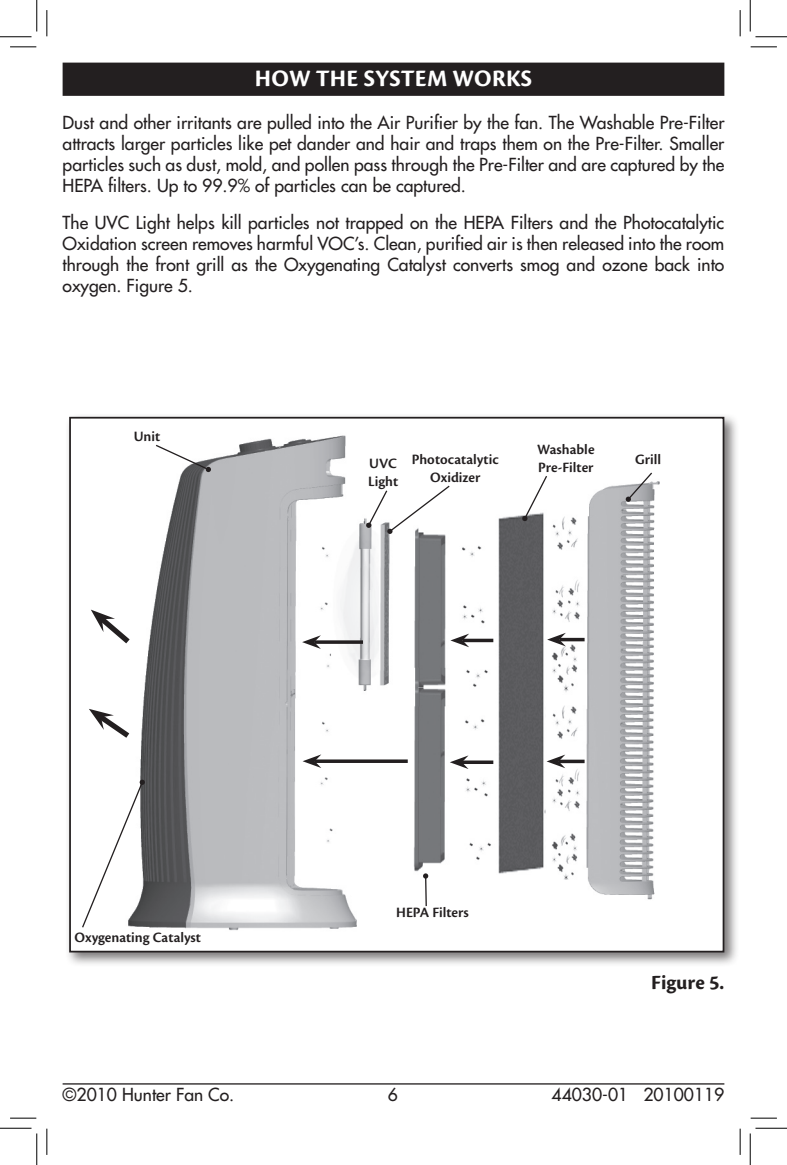
<style>
.page{position:relative;width:787px;height:1165px;background:#fff}
.page>*{position:absolute;margin:0;border:0;box-sizing:border-box;transform-origin:0 0}
.t1{font:700 24.5px "Cronos Pro";letter-spacing:.015em;color:#fff}
.t2{font:700 21px "Cronos Pro";color:#231f20}
.t3{font:500 17.5px/21px "Futura Std";color:#231f20;text-align:justify}
.t4{font:600 14.88px/17.8px "Cronos Pro";color:#231f20}
</style>
<div class="page">
<hr style="left:63px;top:1083px;width:661px;height:1px;background:#231f20">
<div style="left:63px;top:63px;width:660px;height:32px;background:#231f20"></div>
<div style="left:63px;top:63px;width:661px;height:33px;border:2px solid #231f20"></div>
<div style="left:65px;top:413px;width:674px;height:554px;background:#231f20;opacity:.6"></div>
<div style="left:70px;top:418px;width:653px;height:533px;background:#fff"></div>
<img style="left:140px;top:435px;width:520px;height:496px">
<div style="left:69px;top:417px;width:655px;height:535px;border:2px solid #231f20"></div>
<hr style="left:559px;top:638px;width:25px;height:3px;background:#231f20">
<svg style="left:547px;top:633px;width:19px;height:13px"></svg>
<svg style="left:565px;top:759px;width:19px;height:4px"></svg>
<svg style="left:546px;top:754px;width:19px;height:14px"></svg>
<svg style="left:321px;top:759px;width:87px;height:4px"></svg>
<svg style="left:302px;top:754px;width:19px;height:14px"></svg>
<svg style="left:321px;top:640px;width:42px;height:4px"></svg>
<svg style="left:302px;top:635px;width:19px;height:14px"></svg>
<svg style="left:91px;top:609px;width:39px;height:35px"></svg>
<svg style="left:89px;top:709px;width:41px;height:29px"></svg>
<svg style="left:625px;top:471px;width:28px;height:31px"></svg>
<svg style="left:522px;top:474px;width:26px;height:47px"></svg>
<svg style="left:154px;top:443px;width:57px;height:29px"></svg>
<svg style="left:423px;top:873px;width:5px;height:34px"></svg>
<svg style="left:366px;top:484px;width:85px;height:50px"></svg>
<svg style="left:82px;top:779px;width:63px;height:150px"></svg>
<hr style="left:462px;top:639px;width:31px;height:3px;background:#231f20">
<svg style="left:450px;top:633px;width:19px;height:14px"></svg>
<svg style="left:468px;top:760px;width:25px;height:4px"></svg>
<svg style="left:450px;top:755px;width:18px;height:14px"></svg>
<svg style="left:10px;top:47px;width:26px;height:1px"></svg>
<svg style="left:750px;top:47px;width:27px;height:1px"></svg>
<svg style="left:10px;top:1118px;width:26px;height:1px"></svg>
<svg style="left:750px;top:1118px;width:27px;height:1px"></svg>
<svg style="left:47px;top:10px;width:1px;height:26px"></svg>
<svg style="left:47px;top:1128px;width:1px;height:27px"></svg>
<svg style="left:740px;top:10px;width:1px;height:26px"></svg>
<svg style="left:740px;top:1128px;width:1px;height:27px"></svg>
<hr style="left:0;top:36px;width:32px;height:1px;background:#000">
<hr style="left:755px;top:36px;width:32px;height:1px;background:#000">
<hr style="left:0;top:1128px;width:32px;height:1px;background:#000">
<hr style="left:755px;top:1128px;width:32px;height:1px;background:#000">
<hr style="left:36px;top:0;width:1px;height:32px;background:#000">
<hr style="left:36px;top:1133px;width:1px;height:32px;background:#000">
<hr style="left:750px;top:0;width:1px;height:32px;background:#000">
<hr style="left:750px;top:1133px;width:1px;height:32px;background:#000">
<h1 class="t1" style="left:255px;top:64px;width:279px">HOW THE SYSTEM WORKS</h1>
<p class="t3" style="left:63px;top:112px;width:663px">Dust and other irritants are pulled into the Air Purifier by the fan. The Washable Pre-Filter attracts larger particles like pet dander and hair and traps them on the Pre-Filter. Smaller particles such as dust, mold, and pollen pass through the Pre-Filter and are captured by the HEPA filters. Up to 99.9% of particles can be captured.</p>
<p class="t3" style="left:63px;top:212px;width:663px">The UVC Light helps kill particles not trapped on the HEPA Filters and the Photocatalytic Oxidation screen removes harmful VOC’s. Clean, purified air is then released into the room through the front grill as the Oxygenating Catalyst converts smog and ozone back into oxygen. Figure 5.</p>
<p class="t4" style="left:134px;top:427px;width:28px">Unit</p>
<p class="t4" style="left:75px;top:928px;width:128px">Oxygenating Catalyst</p>
<p class="t4" style="left:368px;top:455px;width:32px">UVC<br>Light</p>
<p class="t4" style="left:412px;top:450px;width:88px;text-align:center">Photocatalytic<br>Oxidizer</p>
<p class="t4" style="left:537px;top:440px;width:59px">Washable<br>Pre-Filter</p>
<p class="t4" style="left:635px;top:450px;width:28px">Grill</p>
<p class="t4" style="left:396px;top:903px;width:74px">HEPA Filters</p>
<p class="t2" style="left:651px;top:970px;width:75px">FIGURE 5.</p>
<p class="t3" style="left:63px;top:1084px;width:173px">©2010 Hunter Fan Co.</p>
<p class="t3" style="left:388px;top:1084px;width:12px">6</p>
<p class="t3" style="left:551px;top:1084px;width:174px">44030-01 20100119</p>
</div>
